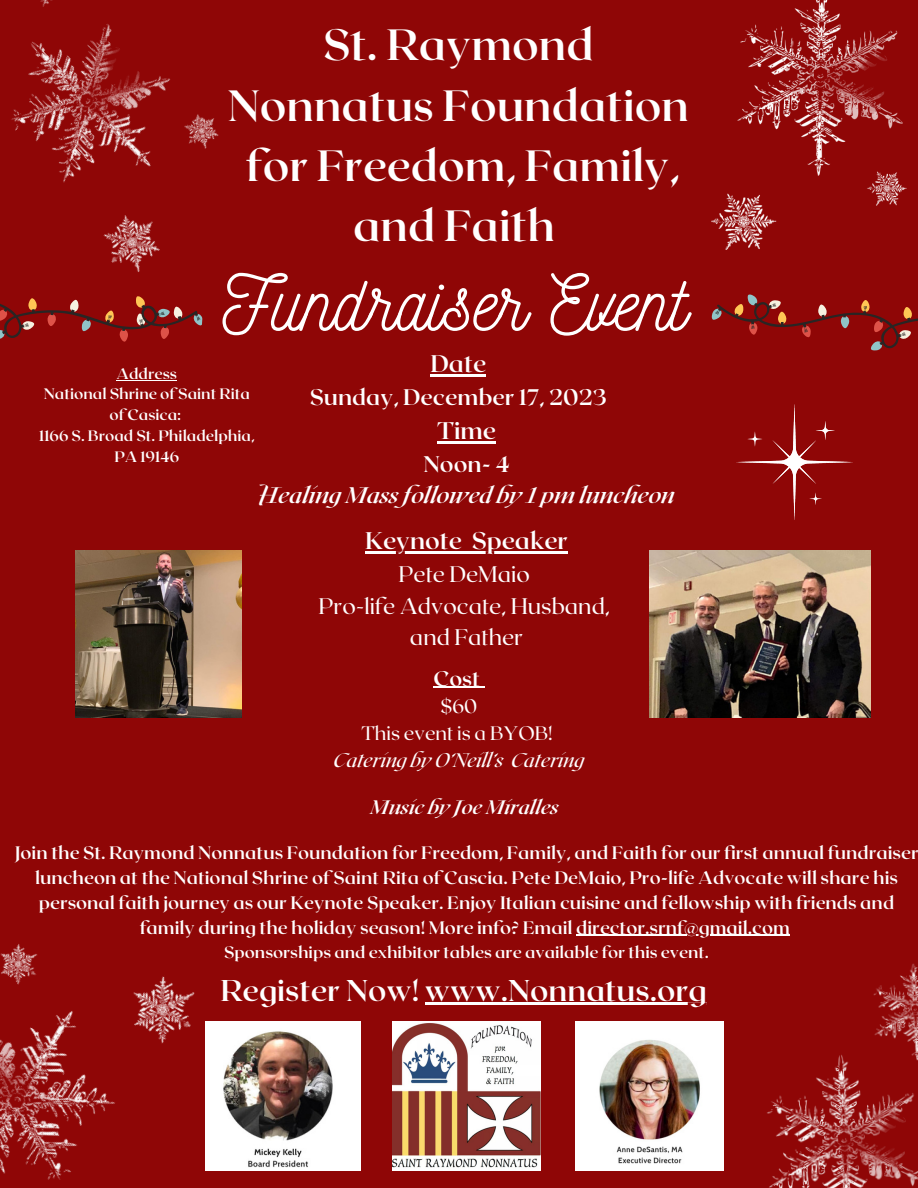
<style>
.page{position:relative;width:918px;height:1188px;background:#8f0606}
.page>*{position:absolute;margin:0;border:0;box-sizing:border-box;transform-origin:0 0}
.t1{font:78.3px "Nickainley";color:#fff}
.t2{font:700 43.65px/60.3px "Roxborough CF";color:#fff;text-align:center}
.t3{font:700 30px "Roxborough CF";color:#fff}
.t4{font:700 24px "Roxborough CF";color:#fff}
.t5{font:22.5px "Roxborough CF";color:#fff}
.t6{font:italic 700 22.5px "Roxborough CF";color:#fff}
.t7{font:700 22.5px "Roxborough CF";color:#fff}
.t8{font:700 21px "Roxborough CF";color:#fff}
.t9{font:italic 19.5px "Roxborough CF";color:#fff}
.t10{font:19.5px "Roxborough CF";color:#fff}
.t11{font:italic 700 19.5px "Roxborough CF";color:#fff}
.t12{font:700 18px/24.8px "Roxborough CF";color:#fff;text-align:center}
.t13{font:700 16.5px "Roxborough CF";color:#fff}
.t14{font:700 15.15px/20.7px "Roxborough CF";color:#fff;text-align:center}
</style>
<div class="page">
<img style="left:712px;top:0;width:195px;height:250px">
<img style="left:11px;top:0;width:208px;height:269px">
<img style="left:392px;top:1022px;width:149px;height:148px">
<img style="left:75px;top:551px;width:167px;height:166px">
<img style="left:649px;top:551px;width:222px;height:166px">
<img style="left:576px;top:1022px;width:147px;height:148px">
<img style="left:206px;top:1022px;width:154px;height:148px">
<img style="left:0;top:944px;width:206px;height:236px">
<img style="left:767px;top:963px;width:151px;height:225px">
<svg style="left:0;top:269px;width:203px;height:73px"></svg>
<svg style="left:712px;top:294px;width:206px;height:56px"></svg>
<svg style="left:736px;top:404px;width:117px;height:116px"></svg>
<hr style="left:430px;top:375px;width:56px;height:2px;background:#fff">
<hr style="left:437px;top:442px;width:59px;height:2px;background:#fff">
<hr style="left:365px;top:552px;width:97px;height:2px;background:#fff">
<svg style="left:462px;top:552px;width:10px;height:2px"></svg>
<hr style="left:472px;top:552px;width:96px;height:2px;background:#fff">
<hr style="left:425px;top:1003px;width:282px;height:2px;background:#fff">
<hr style="left:434px;top:687px;width:46px;height:1px;background:#fff">
<hr style="left:576px;top:935px;width:214px;height:1px;background:#fff">
<hr style="left:117px;top:380px;width:60px;height:1px;background:#fff">
<p class="t2" style="left:228px;top:13px;width:463px">St. Raymond<br>Nonnatus Foundation</p>
<p class="t2" style="left:246px;top:133px;width:435px">for Freedom, Family, and Faith</p>
<p class="t1" style="left:223px;top:253px;width:466px">Fundraiser Event</p>
<p class="t4" style="left:430px;top:348px;width:57px">Date</p>
<p class="t7" style="left:310px;top:383px;width:299px">Sunday, December 17, 2023</p>
<p class="t4" style="left:437px;top:415px;width:60px">Time</p>
<p class="t7" style="left:423px;top:449px;width:88px">Noon- 4</p>
<p class="t6" style="left:258px;top:481px;width:418px">Healing Mass followed by 1 pm luncheon</p>
<p class="t4" style="left:365px;top:525px;width:204px">Keynote Speaker</p>
<p class="t5" style="left:399px;top:560px;width:133px">Pete DeMaio</p>
<p class="t5" style="left:319px;top:591px;width:293px">Pro-life Advocate, Husband,</p>
<p class="t5" style="left:410px;top:623px;width:115px">and Father</p>
<p class="t14" style="left:117px;top:362px;width:62px">Address</p>
<p class="t14" style="left:44px;top:383px;width:208px">National Shrine of Saint Rita of Casica:</p>
<p class="t14" style="left:39px;top:424px;width:217px">1166 S. Broad St. Philadelphia,<br>PA 19146</p>
<p class="t8" style="left:434px;top:665px;width:48px">Cost</p>
<p class="t10" style="left:441px;top:693px;width:38px">$60</p>
<p class="t10" style="left:362px;top:720px;width:193px">This event is a BYOB!</p>
<p class="t9" style="left:334px;top:747px;width:252px">Catering by O’Neill’s Catering</p>
<p class="t11" style="left:371px;top:794px;width:189px">Music by Joe Miralles</p>
<p class="t12" style="left:14px;top:840px;width:906px">Join the St. Raymond Nonnatus Foundation for Freedom, Family, and Faith for our first annual fundraiser luncheon at the National Shrine of Saint Rita of Cascia. Pete DeMaio, Pro-life Advocate will share his personal faith journey as our Keynote Speaker. Enjoy Italian cuisine and fellowship with friends and family during the holiday season! More info? Email director.srnf@gmail.com</p>
<p class="t13" style="left:224px;top:942px;width:486px">Sponsorships and exhibitor tables are available for this event.</p>
<p class="t3" style="left:220px;top:971px;width:488px">Register Now! www.Nonnatus.org</p>
</div>
